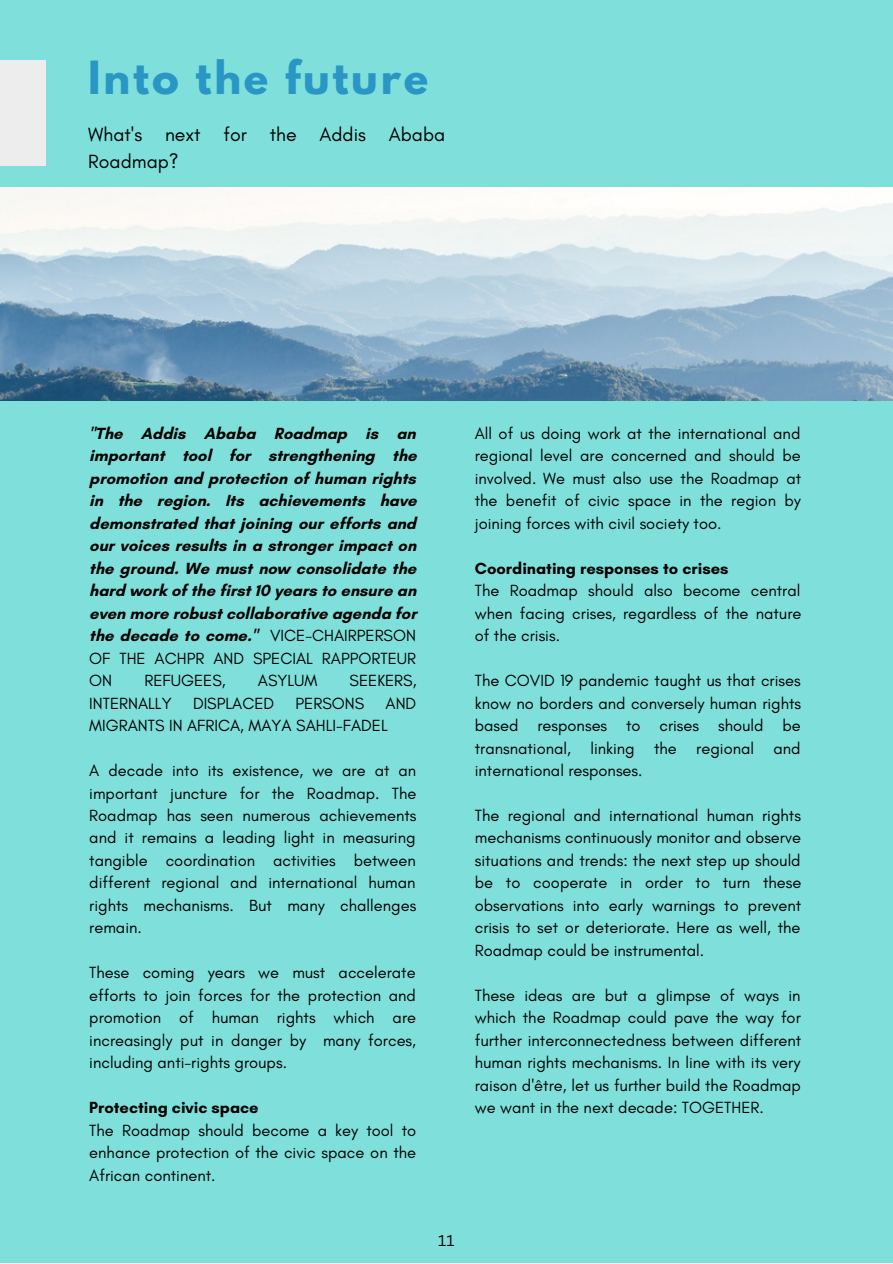
<style>
.page{position:relative;width:893px;height:1264px;background:#fff}
.page>*{position:absolute;margin:0;border:0;box-sizing:border-box;transform-origin:0 0}
.t1{font:700 40.5px "League Spartan";letter-spacing:.07em;color:#2a96c4}
.t2{font:19.5px/27px "Glacial Indifference";color:#000}
.t3{font:16.5px/22.5px "Glacial Indifference";color:#000;text-align:justify}
.t4{font:700 16.5px/22.5px "Glacial Indifference";color:#000;text-align:justify}
.t5{font:15.15px "Canva Sans";color:#000}
.s1{font-weight:400}
</style>
<div class="page">
<div style="left:0;top:0;width:892px;height:1262px;background:#7fe0db"></div>
<img style="left:0;top:187px;width:892px;height:214px">
<div style="left:0;top:60px;width:46px;height:106px;background:#ededed"></div>
<h1 class="t1" style="left:88px;top:58px;width:341px">Into the future</h1>
<p class="t2" style="left:88px;top:120px;width:358px">What's next for the Addis Ababa<br>Roadmap?</p>
<p class="t4" style="left:89px;top:421px;width:329px">"The Addis Ababa Roadmap is an important tool for strengthening the promotion and protection of human rights in the region. Its achievements have demonstrated that joining our efforts and our voices results in a stronger impact on the ground. We must now consolidate the hard work of the first 10 years to ensure an even more robust collaborative agenda for the decade to come." <span class="s1">VICE-CHAIRPERSON OF THE ACHPR AND SPECIAL RAPPORTEUR ON</span></p>
<p class="t3" style="left:144px;top:669px;width:83px">REFUGEES,</p>
<p class="t3" style="left:258px;top:669px;width:61px">ASYLUM</p>
<p class="t3" style="left:349px;top:669px;width:68px">SEEKERS,</p>
<p class="t3" style="left:89px;top:691px;width:84px">INTERNALLY</p>
<p class="t3" style="left:193px;top:691px;width:83px">DISPLACED</p>
<p class="t3" style="left:295px;top:691px;width:70px">PERSONS</p>
<p class="t3" style="left:89px;top:691px;width:328px;text-indent:296px">AND<br>MIGRANTS IN AFRICA, MAYA SAHLI-FADEL</p>
<p class="t3" style="left:89px;top:759px;width:329px">A decade into its existence, we are at an important juncture for the Roadmap. The Roadmap has seen numerous achievements and it remains a leading light in measuring tangible coordination activities between different regional and international human rights mechanisms. But many challenges remain.</p>
<p class="t3" style="left:89px;top:961px;width:328px">These coming years we must accelerate efforts to join forces for the protection and promotion of human rights which are increasingly put in danger by many forces, including anti-rights groups.</p>
<p class="t4" style="left:89px;top:1096px;width:171px">Protecting civic space</p>
<p class="t3" style="left:89px;top:1118px;width:328px">The Roadmap should become a key tool to enhance protection of the civic space on the African continent.</p>
<p class="t3" style="left:475px;top:421px;width:328px">All of us doing work at the international and regional level are concerned and should be involved. We must also use the Roadmap at the benefit of civic space in the region by joining forces with civil society too.</p>
<p class="t4" style="left:475px;top:556px;width:255px">Coordinating responses to crises</p>
<p class="t3" style="left:475px;top:579px;width:328px">The Roadmap should also become central when facing crises, regardless of the nature of the crisis.</p>
<p class="t3" style="left:475px;top:669px;width:328px">The COVID 19 pandemic taught us that crises know no borders and conversely human rights based responses to crises should be transnational, linking the regional and international responses.</p>
<p class="t3" style="left:475px;top:804px;width:328px">The regional and international human rights mechanisms continuously monitor and observe situations and trends: the next step up should be to cooperate in order to turn these observations into early warnings to prevent crisis to set or deteriorate. Here as well, the Roadmap could be instrumental.</p>
<p class="t3" style="left:475px;top:983px;width:328px">These ideas are but a glimpse of ways in which the Roadmap could pave the way for further interconnectedness between different human rights mechanisms. In line with its very raison d'être, let us further build the Roadmap we want in the next decade: TOGETHER.</p>
<p class="t5" style="left:438px;top:1230px;width:18px">11</p>
</div>
